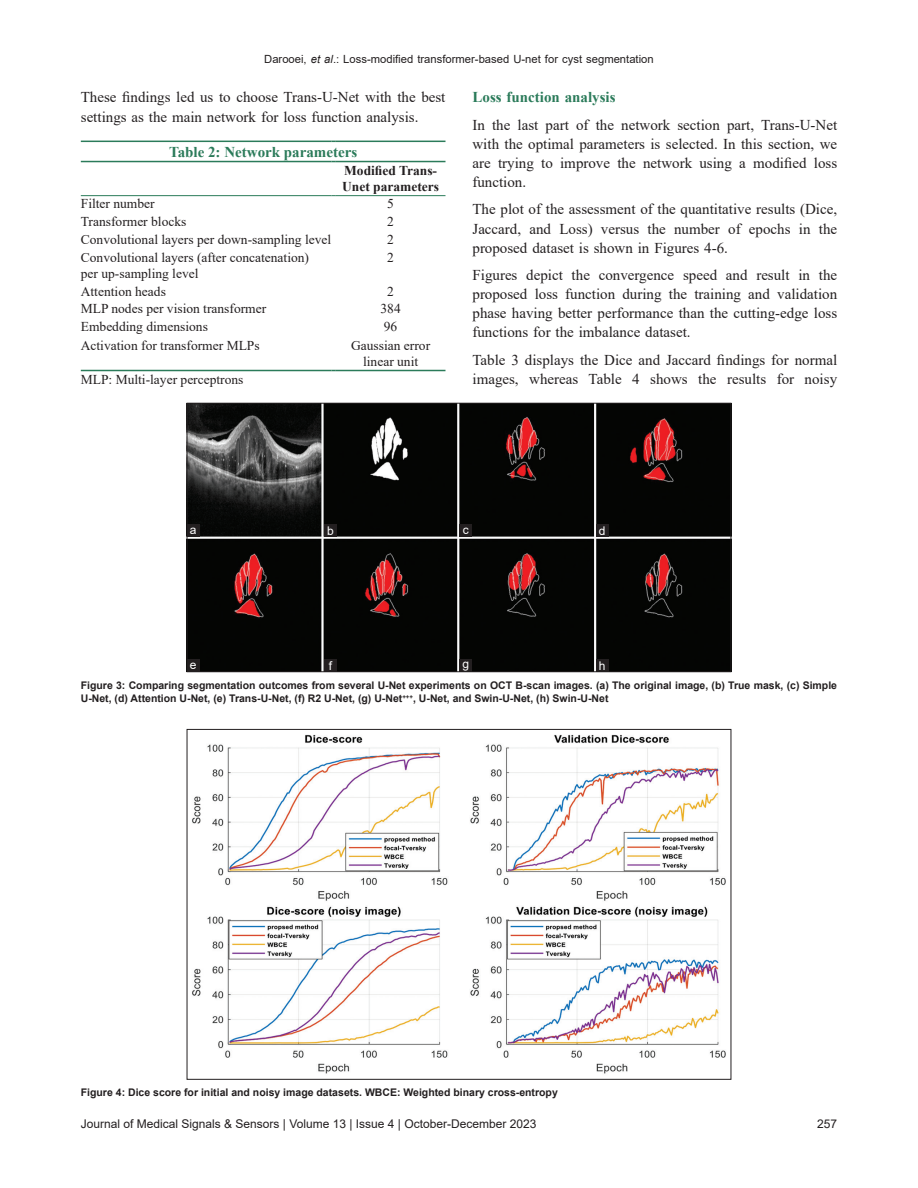
<style>
.page{position:relative;width:918px;height:1188px;background:#fff}
.page>*{position:absolute;margin:0;border:0;box-sizing:border-box;transform-origin:0 0}
.TX{font:15px/19px "Times New Roman";color:#231f20;text-align:justify}
.TT{font:700 15px "Times New Roman";color:#2b7b5a}
.TB{font:13.5px/16.2px "Times New Roman";color:#231f20}
.TBL{font:13.5px/16.2px "Times New Roman";color:#231f20;text-align:center}
.TCH{font:700 13.5px/16.2px "Times New Roman";color:#231f20}
.TFN{font:13.5px "Times New Roman";color:#231f20}
.t1{font:12px "Arial";color:#231f20}
.LABEL{font:12px "Arial";color:#fff}
.t2{font:11.25px "Arial";color:#231f20}
.FGC{font:700 10.5px/13.6px "Arial";color:#231f20}
.s1{font-style:italic}
</style>
<div class="page">
<hr style="left:81px;top:370px;width:250px;height:1px;background:#2b7b5a">
<hr style="left:336px;top:370px;width:110px;height:1px;background:#2b7b5a">
<hr style="left:81px;top:195px;width:250px;height:1px;background:#2b7b5a">
<hr style="left:336px;top:195px;width:110px;height:1px;background:#2b7b5a">
<hr style="left:81px;top:141px;width:250px;height:1px;background:#2b7b5a">
<hr style="left:336px;top:141px;width:110px;height:1px;background:#2b7b5a">
<hr style="left:81px;top:161px;width:250px;height:1px;background:#2b7b5a">
<hr style="left:336px;top:161px;width:110px;height:1px;background:#2b7b5a">
<img style="left:192px;top:734px;width:534px;height:340px">
<img style="left:189px;top:405px;width:540px;height:265px">
<div style="left:187px;top:403px;width:544px;height:269px;border:1px solid #231f20"></div>
<div style="left:596px;top:524px;width:13px;height:13px;background:#231f20"></div>
<div style="left:596px;top:659px;width:13px;height:13px;background:#231f20"></div>
<div style="left:459px;top:524px;width:13px;height:13px;background:#231f20"></div>
<div style="left:459px;top:659px;width:13px;height:13px;background:#231f20"></div>
<div style="left:324px;top:524px;width:13px;height:13px;background:#231f20"></div>
<div style="left:324px;top:659px;width:13px;height:13px;background:#231f20"></div>
<div style="left:187px;top:524px;width:13px;height:13px;background:#231f20"></div>
<div style="left:187px;top:659px;width:13px;height:13px;background:#231f20"></div>
<p class="t2" style="left:264px;top:51px;width:391px">Darooei, <span class="s1">et al</span>.: Loss‑modified transformer‑based U‑net for cyst segmentation</p>
<p class="TX" style="left:81px;top:87px;width:366px;line-height:19.5px">These findings led us to choose Trans‑U‑Net with the best settings as the main network for loss function analysis.</p>
<h2 class="TT" style="left:472px;top:86px;width:145px">Loss function analysis</h2>
<p class="TX" style="left:472px;top:115px;width:366px">In the last part of the network section part, Trans‑U‑Net with the optimal parameters is selected. In this section, we are trying to improve the network using a modified loss function.</p>
<p class="TX" style="left:472px;top:199px;width:366px">The plot of the assessment of the quantitative results (Dice, Jaccard, and Loss) versus the number of epochs in the proposed dataset is shown in Figures 4‑6.</p>
<p class="TX" style="left:472px;top:265px;width:366px">Figures depict the convergence speed and result in the proposed loss function during the training and validation phase having better performance than the cutting‑edge loss functions for the imbalance dataset.</p>
<p class="TX" style="left:472px;top:350px;width:366px">Table 3 displays the Dice and Jaccard findings for normal images, whereas Table 4 shows the results for noisy</p>
<p class="TT" style="left:169px;top:141px;width:190px">Table 2: Network parameters</p>
<p class="TCH" style="left:342px;top:162px;width:99px">Modified Trans-<br>Unet parameters</p>
<p class="TB" style="left:81px;top:195px;width:75px">Filter number</p>
<p class="TB" style="left:387px;top:195px;width:8px">5</p>
<p class="TB" style="left:81px;top:213px;width:107px">Transformer blocks</p>
<p class="TB" style="left:387px;top:213px;width:8px">2</p>
<p class="TB" style="left:81px;top:231px;width:252px">Convolutional layers per down‑sampling level</p>
<p class="TB" style="left:387px;top:231px;width:8px">2</p>
<p class="TB" style="left:81px;top:249px;width:230px">Convolutional layers (after concatenation) per up‑sampling level</p>
<p class="TB" style="left:387px;top:249px;width:8px">2</p>
<p class="TB" style="left:81px;top:283px;width:87px">Attention heads</p>
<p class="TB" style="left:387px;top:283px;width:8px">2</p>
<p class="TB" style="left:81px;top:300px;width:187px">MLP nodes per vision transformer</p>
<p class="TB" style="left:381px;top:300px;width:22px">384</p>
<p class="TB" style="left:81px;top:318px;width:129px">Embedding dimensions</p>
<p class="TB" style="left:384px;top:318px;width:15px">96</p>
<p class="TBL" style="left:81px;top:337px;width:180px">Activation for transformer MLPs</p>
<p class="TBL" style="left:351px;top:337px;width:81px">Gaussian error linear unit</p>
<p class="TFN" style="left:81px;top:370px;width:164px">MLP: Multi‑layer perceptrons</p>
<p class="LABEL" style="left:190px;top:521px;width:8px">a</p>
<p class="LABEL" style="left:190px;top:656px;width:8px">e</p>
<p class="LABEL" style="left:327px;top:522px;width:8px">b</p>
<p class="LABEL" style="left:329px;top:657px;width:5px">f</p>
<p class="LABEL" style="left:463px;top:521px;width:7px">c</p>
<p class="LABEL" style="left:462px;top:655px;width:8px">g</p>
<p class="LABEL" style="left:599px;top:522px;width:8px">d</p>
<p class="LABEL" style="left:599px;top:657px;width:8px">h</p>
<p class="FGC" style="left:81px;top:678px;width:758px">Figure 3: Comparing segmentation outcomes from several U‑Net experiments on OCT B‑scan images. (a) The original image, (b) True mask, (c) Simple<br>U‑Net, (d) Attention U‑Net, (e) Trans‑U‑Net, (f) R2 U‑Net, (g) U‑Net<sup>+++</sup>, U‑Net, and Swin‑U‑Net, (h) Swin‑U‑Net</p>
<p class="FGC" style="left:81px;top:1086px;width:479px">Figure 4: Dice score for initial and noisy image datasets. WBCE: Weighted binary cross‑entropy</p>
<p class="t1" style="left:81px;top:1116px;width:457px">Journal of Medical Signals &amp; Sensors | Volume 13 | Issue 4 | October-December 2023</p>
<p class="t1" style="left:817px;top:1116px;width:22px">257</p>
</div>
